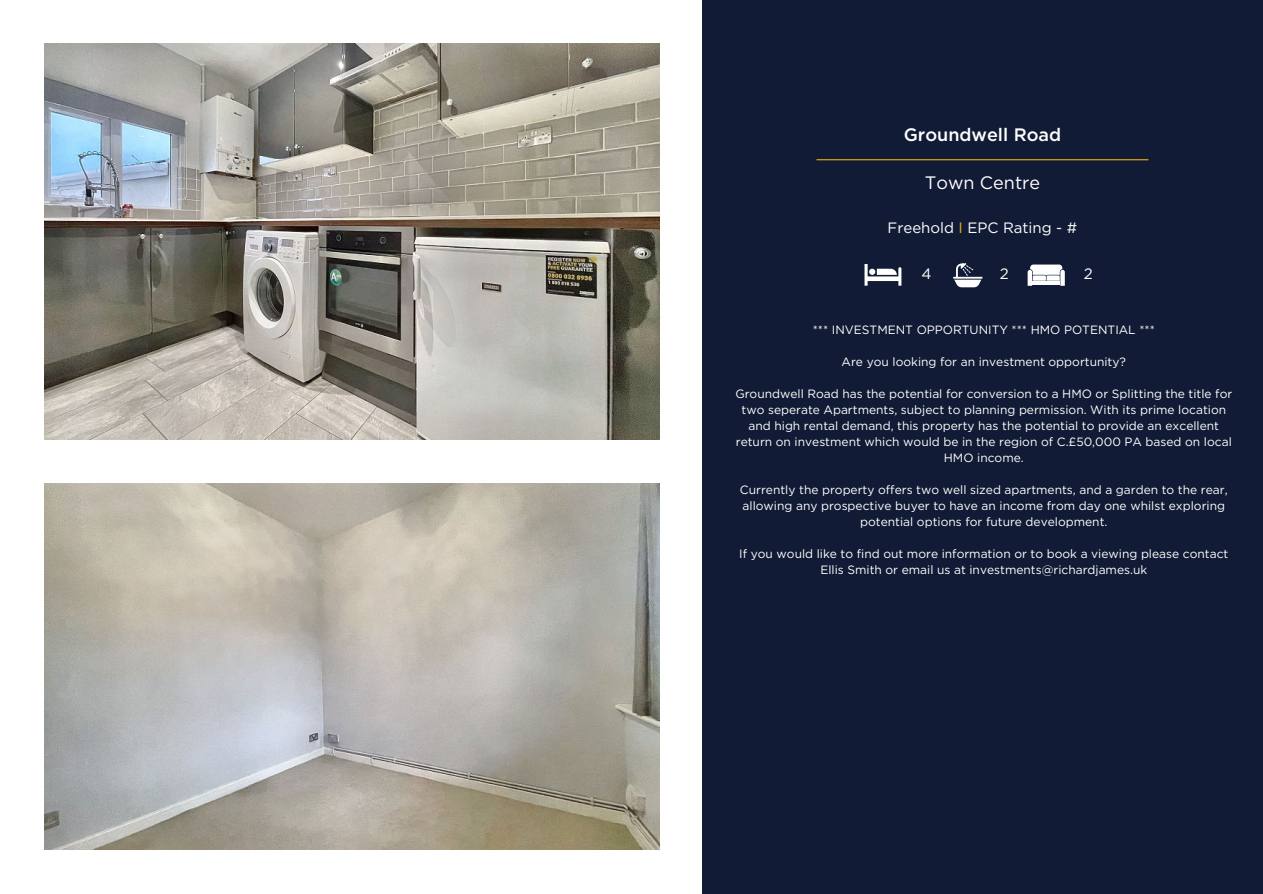
<style>
.page{position:relative;width:1263px;height:894px;background:#fff}
.page>*{position:absolute;margin:0;border:0;box-sizing:border-box;transform-origin:0 0}
.t1{font:500 18px "Gotham";color:#fff}
.t2{font:18px "Gotham";color:#fff}
.t3{font:15px "Gotham";color:#fff}
.t4{font:12px/16px "Gotham";color:#fff;text-align:center}
.s1{color:#efaf12}
</style>
<div class="page">
<img style="left:44px;top:44px;width:616px;height:395px">
<div style="left:702px;top:0;width:561px;height:893px;background:#111b35"></div>
<hr style="left:816px;top:159px;width:332px;height:1px;background:#efaf12">
<svg style="left:864px;top:264px;width:37px;height:21px"></svg>
<svg style="left:953px;top:263px;width:29px;height:24px"></svg>
<svg style="left:1028px;top:264px;width:37px;height:22px"></svg>
<img style="left:44px;top:483px;width:616px;height:366px">
<h1 class="t1" style="left:904px;top:123px;width:159px">Groundwell Road</h1>
<h1 class="t2" style="left:925px;top:171px;width:117px">Town Centre</h1>
<p class="t3" style="left:887px;top:218px;width:191px">Freehold <span class="s1">I</span> EPC Rating - #</p>
<p class="t3" style="left:921px;top:264px;width:12px">4</p>
<p class="t3" style="left:1000px;top:264px;width:10px">2</p>
<p class="t3" style="left:1084px;top:264px;width:10px">2</p>
<p class="t4" style="left:813px;top:321px;width:343px">*** INVESTMENT OPPORTUNITY *** HMO POTENTIAL ***</p>
<p class="t4" style="left:842px;top:353px;width:286px">Are you looking for an investment opportunity?</p>
<p class="t4" style="left:735px;top:385px;width:498px">Groundwell Road has the potential for conversion to a HMO or Splitting the title for two seperate Apartments, subject to planning permission. With its prime location and high rental demand, this property has the potential to provide an excellent return on investment which would be in the region of C.£50,000 PA based on local HMO income.</p>
<p class="t4" style="left:740px;top:481px;width:489px">Currently the property offers two well sized apartments, and a garden to the rear, allowing any prospective buyer to have an income from day one whilst exploring potential options for future development.</p>
<p class="t4" style="left:739px;top:545px;width:491px">If you would like to find out more information or to book a viewing please contact<br>Ellis Smith or email us at investments@richardjames.uk</p>
</div>
